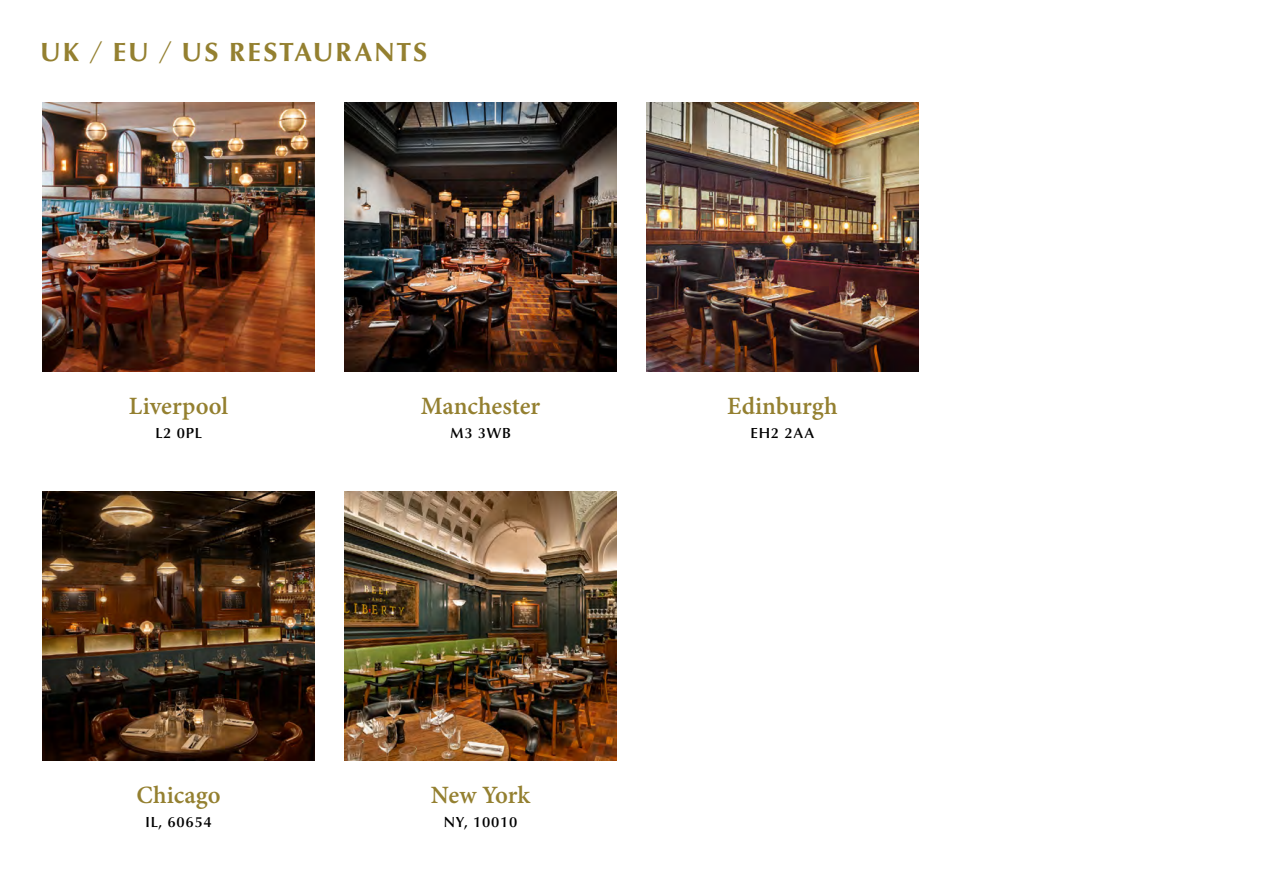
<style>
.page{position:relative;width:1263px;height:893px;background:#fff}
.page>*{position:absolute;margin:0;border:0;box-sizing:border-box;transform-origin:0 0}
.t1{font:700 27px "Adobe Gurmukhi";color:#948030}
.t2{font:700 27px "Classico URW";letter-spacing:.08em;color:#948030}
.t3{font:500 15px "Classico URW";letter-spacing:.05em;color:#000}
</style>
<div class="page">
<img style="left:43px;top:102px;width:272px;height:270px">
<img style="left:344px;top:102px;width:273px;height:270px">
<img style="left:646px;top:102px;width:272px;height:270px">
<img style="left:43px;top:491px;width:272px;height:270px">
<img style="left:344px;top:491px;width:273px;height:270px">
<p class="t2" style="left:40px;top:32px;width:388px">UK / EU / US RESTAURANTS</p>
<p class="t1" style="left:129px;top:391px;width:101px">Liverpool</p>
<p class="t3" style="left:155px;top:422px;width:48px">L2 0PL</p>
<p class="t1" style="left:137px;top:780px;width:85px">Chicago</p>
<p class="t3" style="left:146px;top:811px;width:68px">IL, 60654</p>
<p class="t1" style="left:421px;top:391px;width:121px">Manchester</p>
<p class="t3" style="left:450px;top:422px;width:62px">M3 3WB</p>
<p class="t1" style="left:431px;top:780px;width:101px">New York</p>
<p class="t3" style="left:444px;top:811px;width:75px">NY, 10010</p>
<p class="t1" style="left:727px;top:391px;width:112px">Edinburgh</p>
<p class="t3" style="left:750px;top:422px;width:65px">EH2 2AA</p>
</div>
